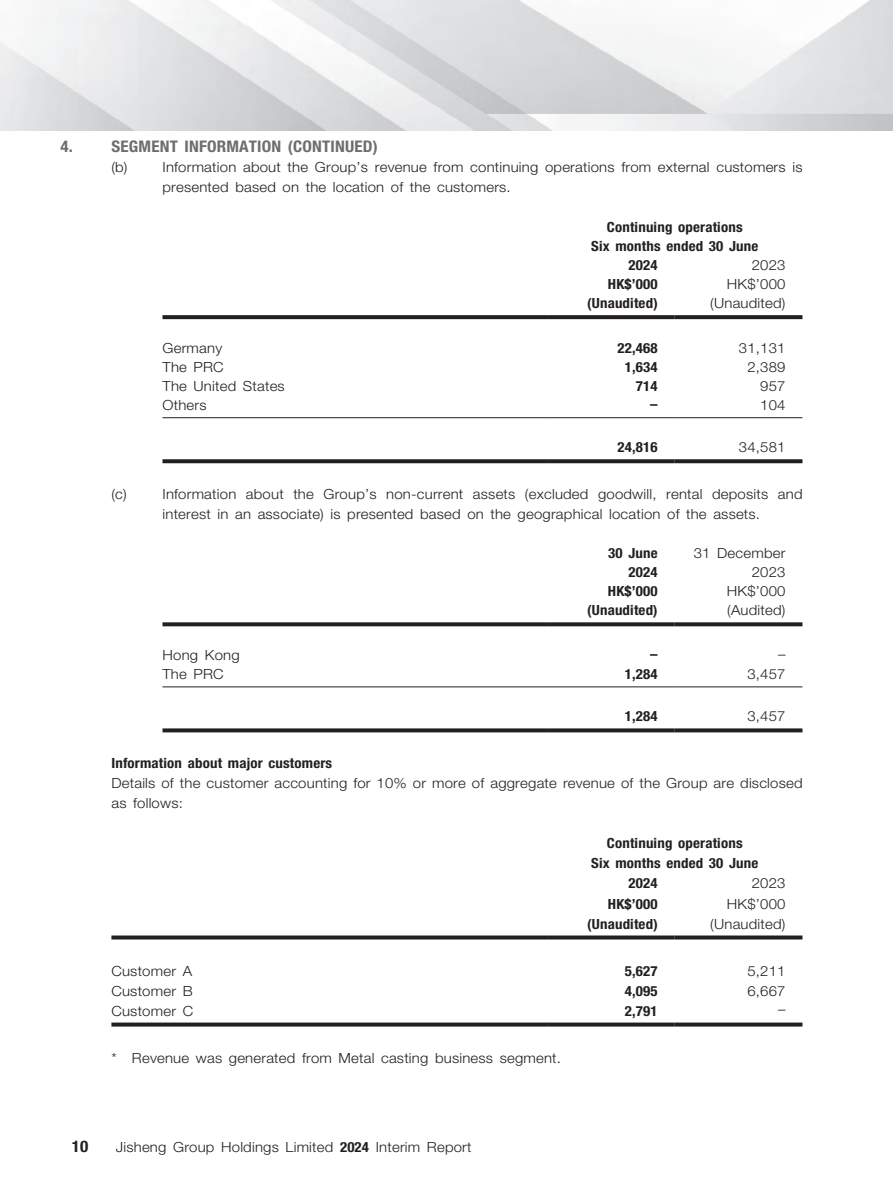
<style>
.page{position:relative;width:893px;height:1191px;background:#fff}
.page>*{position:absolute;margin:0;border:0;box-sizing:border-box;transform-origin:0 0}
.t1{font:700 condensed 16.05px "Helvetica Neue LT Std";letter-spacing:.01em;color:#6c6d70;scale:1.06 1}
.t2{font:700 condensed 16.05px "Helvetica Neue LT Std";color:#231f20;scale:1.06 1}
.t3{font:300 13.95px/20px "Helvetica Neue LT Std";letter-spacing:.015em;color:#231f20;scale:1.06 1}
.t4{font:700 condensed 13.95px/19px "Helvetica Neue LT Std";letter-spacing:.01em;color:#231f20;text-align:right;scale:1.06 1}
.s1{font-weight:700;font-stretch:condensed}
</style>
<div class="page">
<img style="left:0;top:0;width:893px;height:130px">
<svg style="left:162px;top:315px;width:385px;height:4px;background:#2b2728"></svg>
<svg style="left:547px;top:315px;width:128px;height:4px"></svg>
<svg style="left:675px;top:315px;width:127px;height:4px"></svg>
<hr style="left:162px;top:417px;width:385px;height:1px;background:#231f20">
<hr style="left:547px;top:417px;width:128px;height:1px;background:#231f20">
<hr style="left:675px;top:417px;width:127px;height:1px;background:#231f20">
<svg style="left:162px;top:459px;width:385px;height:4px;background:#312d2e"></svg>
<svg style="left:547px;top:459px;width:128px;height:4px"></svg>
<svg style="left:675px;top:459px;width:127px;height:4px"></svg>
<svg style="left:162px;top:622px;width:385px;height:4px;background:#353132"></svg>
<svg style="left:547px;top:622px;width:128px;height:4px"></svg>
<svg style="left:675px;top:622px;width:127px;height:4px"></svg>
<hr style="left:162px;top:686px;width:385px;height:1px;background:#231f20">
<hr style="left:547px;top:686px;width:128px;height:1px;background:#231f20">
<hr style="left:675px;top:686px;width:127px;height:1px;background:#231f20">
<svg style="left:162px;top:728px;width:385px;height:4px;background:#393637"></svg>
<svg style="left:547px;top:728px;width:128px;height:4px"></svg>
<svg style="left:675px;top:728px;width:127px;height:4px"></svg>
<svg style="left:111px;top:935px;width:436px;height:4px;background:#3f3b3c"></svg>
<svg style="left:547px;top:935px;width:128px;height:4px"></svg>
<svg style="left:675px;top:935px;width:127px;height:4px"></svg>
<svg style="left:111px;top:1022px;width:436px;height:4px;background:#413e3f"></svg>
<svg style="left:547px;top:1022px;width:128px;height:4px"></svg>
<svg style="left:675px;top:1022px;width:127px;height:4px"></svg>
<p class="t1" style="left:60px;top:137px;width:13px">4.</p>
<p class="t1" style="left:111px;top:137px;width:253px">SEGMENT INFORMATION (CONTINUED)</p>
<p class="t3" style="left:111px;top:157px;width:17px">(b)</p>
<p class="t3" style="left:162px;top:157px;width:605px">Information about the Group’s revenue from continuing operations from external customers is presented based on the location of the customers.</p>
<p class="t4" style="left:607px;top:217px;width:130px">Continuing operations</p>
<p class="t4" style="left:591px;top:236px;width:159px">Six months ended 30 June</p>
<p class="t4" style="left:629px;top:255px;width:29px">2024</p>
<p class="t3" style="left:752px;top:255px;width:33px">2023</p>
<p class="t4" style="left:608px;top:274px;width:49px">HK$’000</p>
<p class="t3" style="left:727px;top:274px;width:57px">HK$’000</p>
<p class="t4" style="left:587px;top:293px;width:68px">(Unaudited)</p>
<p class="t3" style="left:710px;top:293px;width:72px">(Unaudited)</p>
<p class="t3" style="left:162px;top:338px;width:58px">Germany</p>
<p class="t4" style="left:617px;top:338px;width:39px">22,468</p>
<p class="t3" style="left:739px;top:338px;width:45px">31,131</p>
<p class="t3" style="left:162px;top:357px;width:59px">The PRC</p>
<p class="t4" style="left:625px;top:357px;width:33px">1,634</p>
<p class="t3" style="left:747px;top:357px;width:37px">2,389</p>
<p class="t3" style="left:162px;top:376px;width:117px">The United States</p>
<p class="t4" style="left:636px;top:376px;width:22px">714</p>
<p class="t3" style="left:760px;top:376px;width:25px">957</p>
<p class="t3" style="left:162px;top:395px;width:43px">Others</p>
<p class="t4" style="left:650px;top:394px;width:9px">–</p>
<p class="t3" style="left:760px;top:395px;width:25px">104</p>
<p class="t4" style="left:617px;top:437px;width:39px">24,816</p>
<p class="t3" style="left:739px;top:437px;width:45px">34,581</p>
<p class="t3" style="left:111px;top:484px;width:16px">(c)</p>
<p class="t3" style="left:162px;top:484px;width:605px">Information about the Group’s non-current assets (excluded goodwill, rental deposits and interest in an associate) is presented based on the geographical location of the assets.</p>
<p class="t4" style="left:608px;top:543px;width:48px">30 June<br>2024</p>
<p class="t3" style="left:694px;top:543px;width:88px;line-height:19px;text-align:right">31 December<br>2023</p>
<p class="t4" style="left:608px;top:581px;width:49px">HK$’000</p>
<p class="t3" style="left:727px;top:581px;width:57px">HK$’000</p>
<p class="t4" style="left:587px;top:600px;width:68px">(Unaudited)</p>
<p class="t3" style="left:727px;top:600px;width:56px">(Audited)</p>
<p class="t3" style="left:162px;top:645px;width:74px">Hong Kong</p>
<p class="t4" style="left:650px;top:644px;width:9px">–</p>
<p class="t3" style="left:778px;top:643px;width:9px">–</p>
<p class="t3" style="left:162px;top:664px;width:59px">The PRC</p>
<p class="t4" style="left:625px;top:664px;width:33px">1,284</p>
<p class="t3" style="left:747px;top:664px;width:37px">3,457</p>
<p class="t4" style="left:625px;top:706px;width:33px">1,284</p>
<p class="t3" style="left:747px;top:706px;width:37px">3,457</p>
<p class="t3" style="left:111px;top:753px;width:654px"><span class="s1">Information about major customers<br></span>Details of the customer accounting for 10% or more of aggregate revenue of the Group are disclosed as follows:</p>
<p class="t4" style="left:607px;top:833px;width:130px">Continuing operations</p>
<p class="t4" style="left:591px;top:853px;width:159px">Six months ended 30 June</p>
<p class="t4" style="left:629px;top:873px;width:29px">2024</p>
<p class="t3" style="left:752px;top:873px;width:33px">2023</p>
<p class="t4" style="left:608px;top:894px;width:49px">HK$’000</p>
<p class="t3" style="left:727px;top:893px;width:57px">HK$’000</p>
<p class="t4" style="left:587px;top:914px;width:68px">(Unaudited)</p>
<p class="t3" style="left:710px;top:913px;width:72px">(Unaudited)</p>
<p class="t3" style="left:111px;top:960px;width:78px">Customer A</p>
<p class="t4" style="left:625px;top:960px;width:33px">5,627</p>
<p class="t3" style="left:747px;top:960px;width:37px">5,211</p>
<p class="t3" style="left:111px;top:980px;width:78px">Customer B</p>
<p class="t4" style="left:625px;top:980px;width:33px">4,095</p>
<p class="t3" style="left:747px;top:980px;width:37px">6,667</p>
<p class="t3" style="left:111px;top:1000px;width:79px">Customer C</p>
<p class="t4" style="left:625px;top:1001px;width:33px">2,791</p>
<p class="t3" style="left:778px;top:999px;width:9px">–</p>
<p class="t3" style="left:111px;top:1047px;width:426px">* Revenue was generated from Metal casting business segment.</p>
<p class="t2" style="left:72px;top:1136px;width:17px">10</p>
<p class="t3" style="left:116px;top:1137px;width:337px">Jisheng Group Holdings Limited <span class="s1">2024</span> Interim Report</p>
</div>
